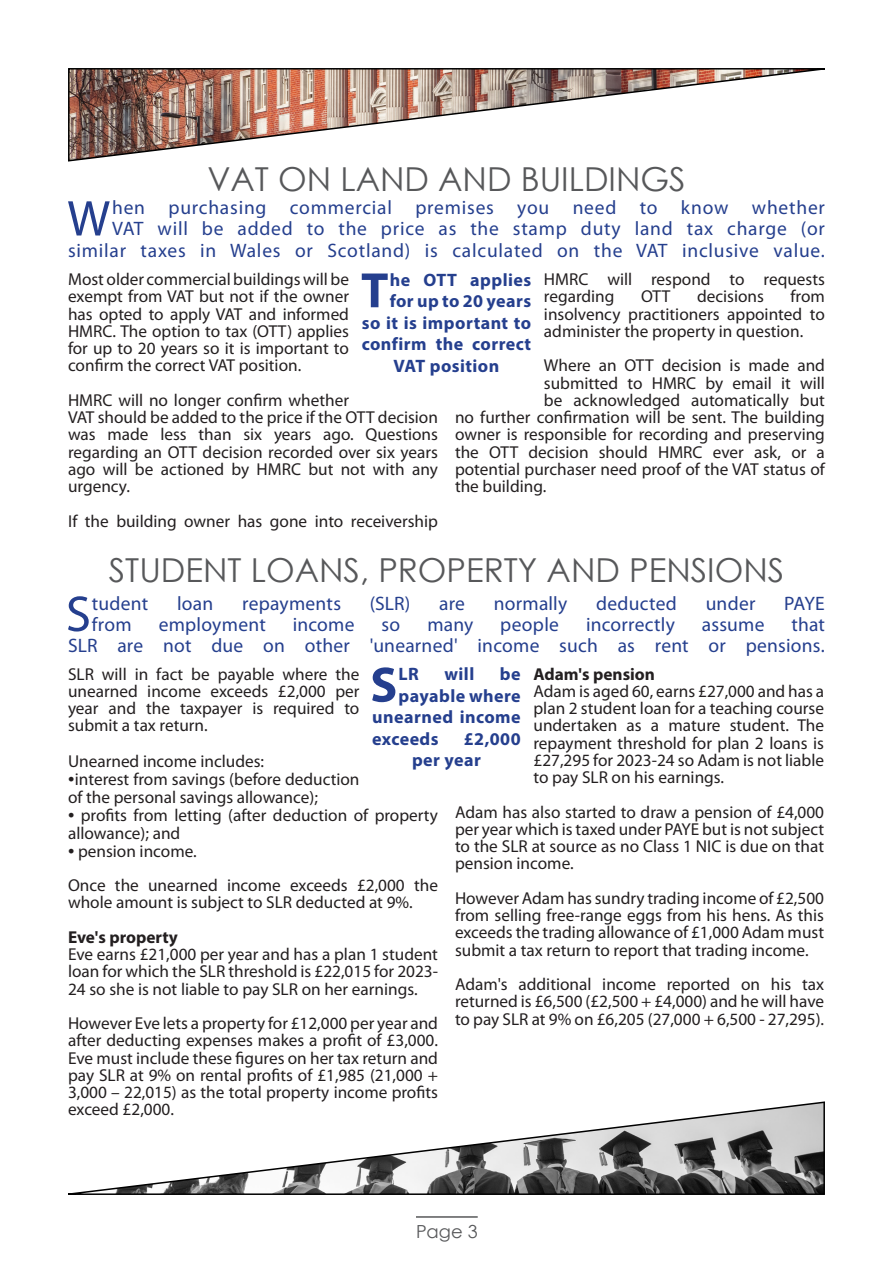
<style>
.page{position:relative;width:893px;height:1263px;background:#fff}
.page>*{position:absolute;margin:0;border:0;box-sizing:border-box;transform-origin:0 0}
.t1{font:50.7px "Myriad Pro";color:#253f8e}
.t2{font:700 50.1px "Myriad Pro";color:#253f8e}
.t3{font:33px "Century Gothic";color:#57585a}
.t4{font:19.5px/21px "Myriad Pro";letter-spacing:.04em;color:#253f8e;text-align:right}
.t5{font:19.5px/21px "Myriad Pro";letter-spacing:.02em;color:#253f8e;text-align:right}
.t6{font:700 18px/21.6px "Myriad Pro";letter-spacing:.025em;color:#253f8e}
.t7{font:18px "Century Gothic";color:#57585a}
.t8{font:17.25px/17.2px "Myriad Pro";color:#231f20;text-align:justify}
.t9{font:700 17.25px "Myriad Pro";color:#231f20}
.s1{font-size:22.5px}
</style>
<div class="page">
<hr style="left:416px;top:1216px;width:62px;height:2px;background:#57585a">
<img style="left:68px;top:68px;width:757px;height:94px">
<svg style="left:68px;top:1101px;width:757px;height:94px"></svg>
<p class="t3" style="left:207px;top:156px;width:480px">VAT ON LAND AND BUILDINGS</p>
<p class="t4" style="left:68px;top:197px;width:758px">hen purchasing commercial premises you need to know whether<br>VAT will be added to the price as the stamp duty land tax charge (or similar taxes in Wales or Scotland) is calculated on the VAT inclusive value.</p>
<p class="t2" style="left:361px;top:258px;width:29px">T</p>
<p class="t6" style="left:390px;top:268px;width:143px">he OTT applies</p>
<p class="t1" style="left:67px;top:187px;width:44px">W</p>
<p class="t8" style="left:68px;top:270px;width:282px">Most older commercial buildings will be exempt from VAT but not if the owner has opted to apply VAT and informed HMRC. The option to tax (OTT) applies for up to 20 years so it is important to confirm the correct VAT position.</p>
<p class="t8" style="left:68px;top:391px;width:371px;text-align:left">HMRC will no longer confirm whether<br>VAT should be added to the price if the OTT decision was made less than six years ago. Questions regarding an OTT decision recorded over six years ago will be actioned by HMRC but not with any urgency.</p>
<p class="t8" style="left:68px;top:512px;width:371px">If the building owner has gone into receivership</p>
<p class="t8" style="left:544px;top:270px;width:282px">HMRC will respond to requests regarding</p>
<p class="t8" style="left:544px;top:288px;width:282px;text-indent:247px">from insolvency practitioners appointed to administer the property in question.</p>
<p class="t8" style="left:544px;top:357px;width:282px">Where an OTT decision is made and</p>
<p class="t8" style="left:544px;top:374px;width:282px">submitted to HMRC by email it will</p>
<p class="t8" style="left:544px;top:391px;width:282px">be acknowledged automatically but</p>
<p class="t8" style="left:455px;top:408px;width:371px">no further confirmation will be sent. The building</p>
<p class="t8" style="left:455px;top:426px;width:371px">owner is responsible for recording and preserving</p>
<p class="t8" style="left:455px;top:443px;width:371px">the OTT decision should HMRC ever ask, or a</p>
<p class="t8" style="left:455px;top:460px;width:371px">potential purchaser need proof of the VAT status of</p>
<p class="t8" style="left:455px;top:477px;width:93px">the building.</p>
<p class="t8" style="left:641px;top:288px;width:31px">OTT</p>
<p class="t8" style="left:697px;top:288px;width:68px">decisions</p>
<p class="t6" style="left:390px;top:290px;width:143px">for up to 20 years</p>
<p class="t6" style="left:362px;top:311px;width:171px">so it is important to</p>
<p class="t6" style="left:362px;top:333px;width:171px">confirm the correct</p>
<p class="t6" style="left:394px;top:355px;width:107px">VAT position</p>
<p class="t3" style="left:109px;top:547px;width:677px">STUDENT LOANS, PROPERTY AND PENSIONS</p>
<p class="t1" style="left:66px;top:583px;width:26px">S</p>
<p class="t5" style="left:92px;top:593px;width:58px">tudent</p>
<p class="t5" style="left:177px;top:593px;width:38px">loan</p>
<p class="t5" style="left:242px;top:593px;width:100px">repayments</p>
<p class="t5" style="left:370px;top:593px;width:42px">(SLR)</p>
<p class="t5" style="left:439px;top:593px;width:27px">are</p>
<p class="t5" style="left:494px;top:593px;width:75px">normally</p>
<p class="t5" style="left:596px;top:593px;width:82px">deducted</p>
<p class="t5" style="left:706px;top:593px;width:51px">under</p>
<p class="t5" style="left:784px;top:593px;width:42px">PAYE</p>
<p class="t5" style="left:92px;top:614px;width:41px">from</p>
<p class="t5" style="left:159px;top:614px;width:109px">employment</p>
<p class="t5" style="left:293px;top:614px;width:63px">income</p>
<p class="t5" style="left:382px;top:614px;width:20px">so</p>
<p class="t5" style="left:427px;top:614px;width:47px">many</p>
<p class="t5" style="left:500px;top:614px;width:60px">people</p>
<p class="t5" style="left:586px;top:614px;width:90px">incorrectly</p>
<p class="t5" style="left:702px;top:614px;width:64px">assume</p>
<p class="t5" style="left:68px;top:614px;width:758px">that<br>SLR are not due on other 'unearned' income such as rent or pensions.</p>
<p class="t2" style="left:370px;top:652px;width:29px">S</p>
<p class="t6" style="left:398px;top:663px;width:22px">LR</p>
<p class="t6" style="left:444px;top:663px;width:31px">will</p>
<p class="t6" style="left:500px;top:663px;width:22px">be</p>
<p class="t8" style="left:68px;top:665px;width:293px">SLR will in fact be payable where the unearned income exceeds £2,000 per year and the taxpayer is required to submit a tax return.</p>
<p class="t8" style="left:68px;top:752px;width:198px">Unearned income includes:</p>
<p class="t8" style="left:68px;top:769px;width:293px;line-height:18px"><span class="s1">•</span>interest from savings (before deduction of the personal savings allowance);</p>
<p class="t8" style="left:68px;top:805px;width:371px;line-height:18px"><span class="s1">•</span> profits from letting (after deduction of property allowance); and</p>
<p class="t8" style="left:68px;top:842px;width:130px"><span class="s1">•</span> pension income.</p>
<p class="t8" style="left:68px;top:876px;width:371px">Once the unearned income exceeds £2,000 the whole amount is subject to SLR deducted at 9%.</p>
<p class="t9" style="left:68px;top:926px;width:111px">Eve's property</p>
<p class="t8" style="left:68px;top:945px;width:371px">Eve earns £21,000 per year and has a plan 1 student loan for which the SLR threshold is £22,015 for 2023- 24 so she is not liable to pay SLR on her earnings.</p>
<p class="t8" style="left:68px;top:1014px;width:371px">However Eve lets a property for £12,000 per year and after deducting expenses makes a profit of £3,000.<br>Eve must include these figures on her tax return and pay SLR at 9% on rental profits of £1,985 (21,000 + 3,000 – 22,015) as the total property income profits exceed £2,000.</p>
<p class="t9" style="left:533px;top:662px;width:123px">Adam's pension</p>
<p class="t8" style="left:533px;top:682px;width:292px">Adam is aged 60, earns £27,000 and has a plan 2 student loan for a teaching course undertaken as a mature student. The repayment threshold for plan 2 loans is £27,295 for 2023-24 so Adam is not liable to pay SLR on his earnings.</p>
<p class="t8" style="left:455px;top:803px;width:371px">Adam has also started to draw a pension of £4,000 per year which is taxed under PAYE but is not subject to the SLR at source as no Class 1 NIC is due on that pension income.</p>
<p class="t8" style="left:455px;top:889px;width:371px">However Adam has sundry trading income of £2,500 from selling free-range eggs from his hens. As this exceeds the trading allowance of £1,000 Adam must submit a tax return to report that trading income.</p>
<p class="t8" style="left:455px;top:975px;width:371px">Adam's additional income reported on his tax returned is £6,500 (£2,500 + £4,000) and he will have to pay SLR at 9% on £6,205 (27,000 + 6,500 - 27,295).</p>
<p class="t6" style="left:398px;top:684px;width:124px">payable where</p>
<p class="t6" style="left:372px;top:706px;width:150px">unearned income</p>
<p class="t6" style="left:372px;top:727px;width:68px">exceeds</p>
<p class="t6" style="left:412px;top:727px;width:110px;text-indent:52px">£2,000 per year</p>
<p class="t7" style="left:416px;top:1218px;width:63px">Page 3</p>
</div>
